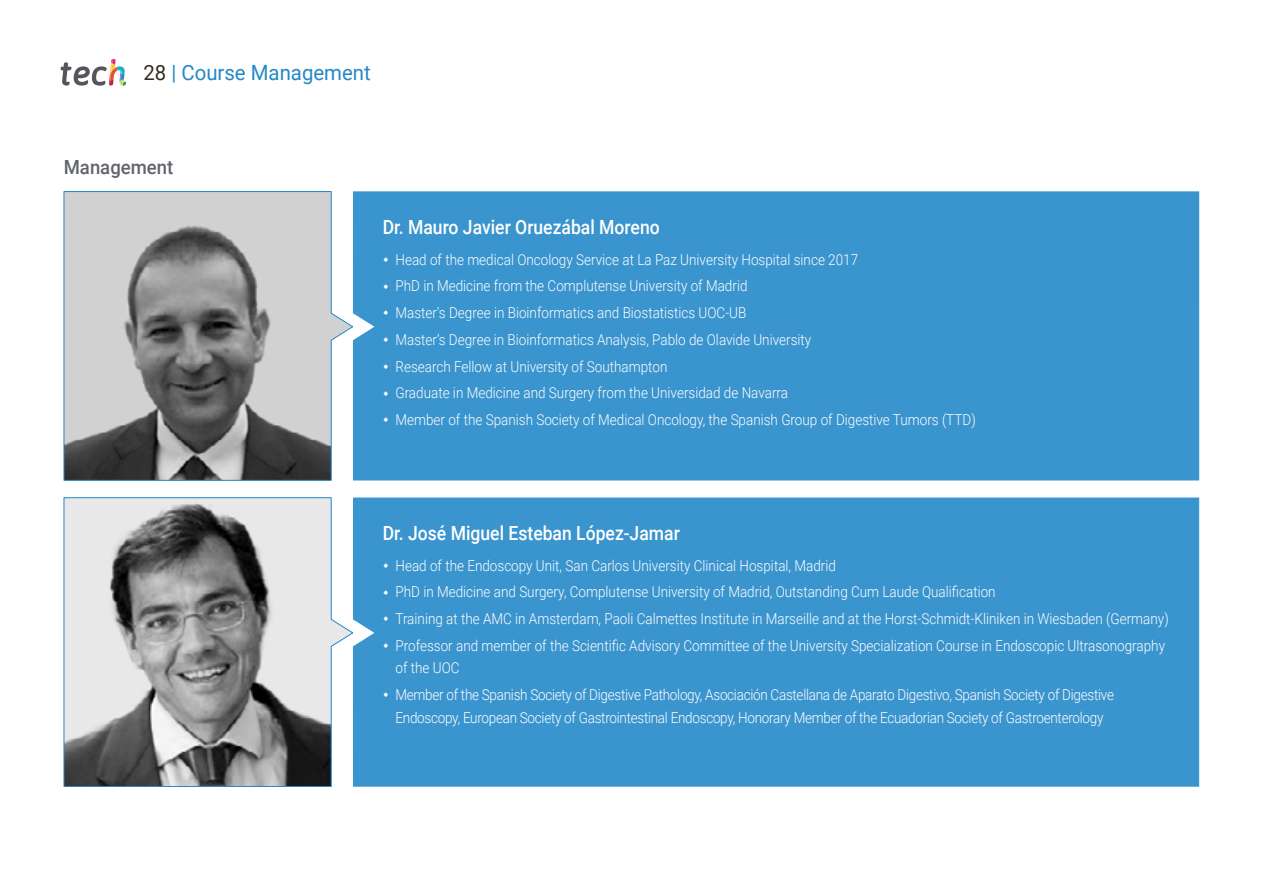
<style>
.page{position:relative;width:1263px;height:893px;background:#fff}
.page>*{position:absolute;margin:0;border:0;box-sizing:border-box;transform-origin:0 0}
.t1{font:21px "Roboto";color:#2488c9}
.t2{font:500 19.5px "Roboto";color:#fff;scale:.9 1}
.t3{font:500 19.5px "Roboto";color:#61646a;scale:.95 1}
.t4{font:300 15px/26.7px "Roboto";color:#fff;scale:.9 1}
.t5{font:300 15px/26.7px "Roboto";letter-spacing:-.02em;color:#fff;scale:.9 1}
.s1{color:#312e20}
</style>
<div class="page">
<svg style="left:61px;top:59px;width:65px;height:27px"></svg>
<div style="left:353px;top:191px;width:846px;height:289px;background:#3a94ce"></div>
<svg style="left:64px;top:191px;width:289px;height:290px;background:#a4a5a6"></svg>
<div style="left:353px;top:497px;width:846px;height:290px;background:#3a94ce"></div>
<svg style="left:64px;top:497px;width:289px;height:290px;background:#a5a6a7"></svg>
<svg style="left:384px;top:257px;width:4px;height:5px"></svg>
<svg style="left:384px;top:284px;width:4px;height:5px"></svg>
<svg style="left:384px;top:310px;width:4px;height:5px"></svg>
<svg style="left:384px;top:337px;width:4px;height:5px"></svg>
<svg style="left:384px;top:364px;width:4px;height:5px"></svg>
<svg style="left:384px;top:391px;width:4px;height:5px"></svg>
<svg style="left:384px;top:417px;width:4px;height:5px"></svg>
<svg style="left:384px;top:563px;width:4px;height:5px"></svg>
<svg style="left:384px;top:590px;width:4px;height:5px"></svg>
<svg style="left:384px;top:616px;width:4px;height:5px"></svg>
<svg style="left:384px;top:643px;width:4px;height:5px"></svg>
<svg style="left:384px;top:692px;width:4px;height:5px"></svg>
<h1 class="t1" style="left:144px;top:57px;width:229px"><span class="s1">28</span> | Course Management</h1>
<h2 class="t3" style="left:64px;top:154px;width:117px">Management</h2>
<h2 class="t2" style="left:383px;top:213px;width:309px">Dr. Mauro Javier Oruezábal Moreno</h2>
<p class="t4" style="left:395px;top:245px;width:646px">Head of the medical Oncology Service at La Paz University Hospital since 2017<br>PhD in Medicine from the Complutense University of Madrid<br>Master's Degree in Bioinformatics and Biostatistics UOC-UB<br>Master’s Degree in Bioinformatics Analysis, Pablo de Olavide University<br>Research Fellow at University of Southampton<br>Graduate in Medicine and Surgery from the Universidad de Navarra<br>Member of the Spanish Society of Medical Oncology, the Spanish Group of Digestive Tumors (TTD)</p>
<h2 class="t2" style="left:383px;top:519px;width:332px">Dr. José Miguel Esteban López-Jamar</h2>
<p class="t4" style="left:395px;top:551px;width:861px">Head of the Endoscopy Unit, San Carlos University Clinical Hospital, Madrid<br>PhD in Medicine and Surgery, Complutense University of Madrid, Outstanding Cum Laude Qualification<br>Training at the AMC in Amsterdam, Paoli Calmettes Institute in Marseille and at the Horst-Schmidt-Kliniken in Wiesbaden (Germany)<br>Professor and member of the Scientific Advisory Committee of the University Specialization Course in Endoscopic Ultrasonography</p>
<p class="t5" style="left:395px;top:654px;width:800px">of the UOC<br>Member of the Spanish Society of Digestive Pathology, Asociación Castellana de Aparato Digestivo, Spanish Society of Digestive</p>
<p class="t5" style="left:395px;top:703px;width:788px">Endoscopy, European Society of Gastrointestinal Endoscopy, Honorary Member of the Ecuadorian Society of Gastroenterology</p>
</div>
